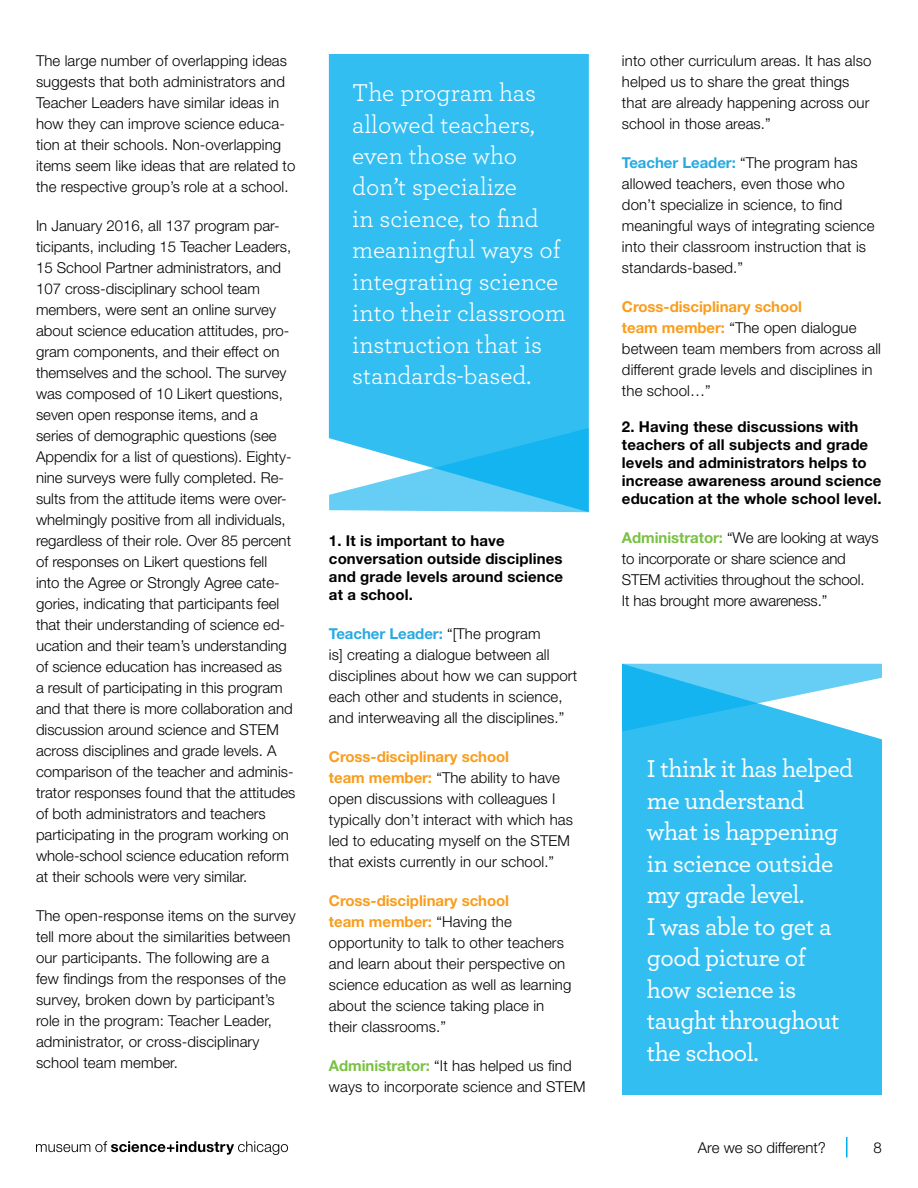
<style>
.page{position:relative;width:918px;height:1188px;background:#fff}
.page>*{position:absolute;margin:0;border:0;box-sizing:border-box;transform-origin:0 0}
.t1{font:25.5px/31.5px "Archer";color:#fff}
.t2{font:500 25.5px/31.5px "Archer";letter-spacing:-.02em;color:#fff}
.t3{font:300 15px/21px "Helvetica Neue";color:#000}
.t4{font:700 15px/18px "Helvetica Neue";letter-spacing:.005em;color:#000}
.s1{font-weight:700;color:#27aae1}
.s2{font-weight:700;color:#f99d1c}
.s3{font-weight:700;color:#7ac143}
</style>
<div class="page">
<hr style="left:846px;top:1137px;width:2px;height:20px;background:#00aeef">
<svg style="left:36px;top:1141px;width:252px;height:14px"></svg>
<div style="left:329px;top:54px;width:260px;height:374px;background:#33bef2"></div>
<svg style="left:329px;top:428px;width:260px;height:84px;background:#57c9f4"></svg>
<div style="left:622px;top:731px;width:260px;height:364px;background:#33bef2"></div>
<svg style="left:622px;top:664px;width:260px;height:67px"></svg>
<p class="t3" style="left:36px;top:50px;width:261px">The large number of overlapping ideas suggests that both administrators and Teacher Leaders have similar ideas in how they can improve science educa&shy;tion at their schools. Non-overlapping items seem like ideas that are related to the respective group’s role at a school.</p>
<p class="t3" style="left:36px;top:215px;width:261px">In January 2016, all 137 program par&shy;ticipants, including 15 Teacher Leaders, 15 School Partner administrators, and 107 cross-disciplinary school team members, were sent an online survey about science education attitudes, pro&shy;gram components, and their effect on themselves and the school. The survey was composed of 10 Likert questions, seven open response items, and a series of demographic questions (see Appendix for a list of questions). Eighty&shy;nine surveys were fully completed. Re&shy;sults from the attitude items were over&shy;whelmingly positive from all individuals, regardless of their role. Over 85 percent of responses on Likert questions fell<br>into the Agree or Strongly Agree cate&shy;gories, indicating that participants feel that their understanding of science ed&shy;ucation and their team’s understanding of science education has increased as<br>a result of participating in this program and that there is more collaboration and discussion around science and STEM across disciplines and grade levels. A comparison of the teacher and adminis&shy;trator responses found that the attitudes of both administrators and teachers participating in the program working on whole-school science education reform at their schools were very similar.</p>
<p class="t3" style="left:36px;top:905px;width:261px">The open-response items on the survey tell more about the similarities between our participants. The following are a few findings from the responses of the survey, broken down by participant’s role in the program: Teacher Leader, administrator, or cross-disciplinary school team member.</p>
<h1 class="t1" style="left:352px;top:76px;width:215px">The program has allowed teachers, even those who don’t specialize<br>in science, to find meaningful ways of integrating science into their classroom instruction that is standards-based.</h1>
<p class="t4" style="left:329px;top:531px;width:236px">1. It is important to have conversation outside disciplines and grade levels around science at a school.</p>
<p class="t3" style="left:329px;top:623px;width:250px"><span class="s1">Teacher Leader:</span> “[The program<br>is] creating a dialogue between all disciplines about how we can support each other and students in science, and interweaving all the disciplines.”</p>
<p class="t3" style="left:329px;top:746px;width:246px"><span class="s2">Cross-disciplinary school<br>team member:</span> “The ability to have open discussions with colleagues I typically don’t interact with which has led to educating myself on the STEM that exists currently in our school.”</p>
<p class="t3" style="left:329px;top:890px;width:244px"><span class="s2">Cross-disciplinary school<br>team member:</span> “Having the opportunity to talk to other teachers and learn about their perspective on science education as well as learning about the science taking place in their classrooms.”</p>
<p class="t3" style="left:329px;top:1055px;width:258px"><span class="s3">Administrator:</span> “It has helped us find ways to incorporate science and STEM</p>
<p class="t3" style="left:622px;top:50px;width:251px">into other curriculum areas. It has also helped us to share the great things that are already happening across our school in those areas.”</p>
<p class="t3" style="left:622px;top:152px;width:254px"><span class="s1">Teacher Leader:</span> “The program has allowed teachers, even those who don’t specialize in science, to find meaningful ways of integrating science into their classroom instruction that is standards-based.”</p>
<p class="t3" style="left:622px;top:296px;width:261px"><span class="s2">Cross-disciplinary school<br>team member:</span> “The open dialogue between team members from across all different grade levels and disciplines in the school…”</p>
<p class="t4" style="left:622px;top:417px;width:261px">2. Having these discussions with teachers of all subjects and grade levels and administrators helps to increase awareness around science education at the whole school level.</p>
<p class="t3" style="left:622px;top:527px;width:258px"><span class="s3">Administrator:</span> “We are looking at ways to incorporate or share science and STEM activities throughout the school.<br>It has brought more awareness.”</p>
<h1 class="t2" style="left:647px;top:752px;width:208px">I think it has helped me understand what is happening in science outside my grade level.<br>I was able to get a good picture of how science is taught throughout the school.</h1>
<p class="t3" style="left:698px;top:1136px;width:130px">Are we so different?</p>
<p class="t3" style="left:874px;top:1136px;width:10px">8</p>
</div>
